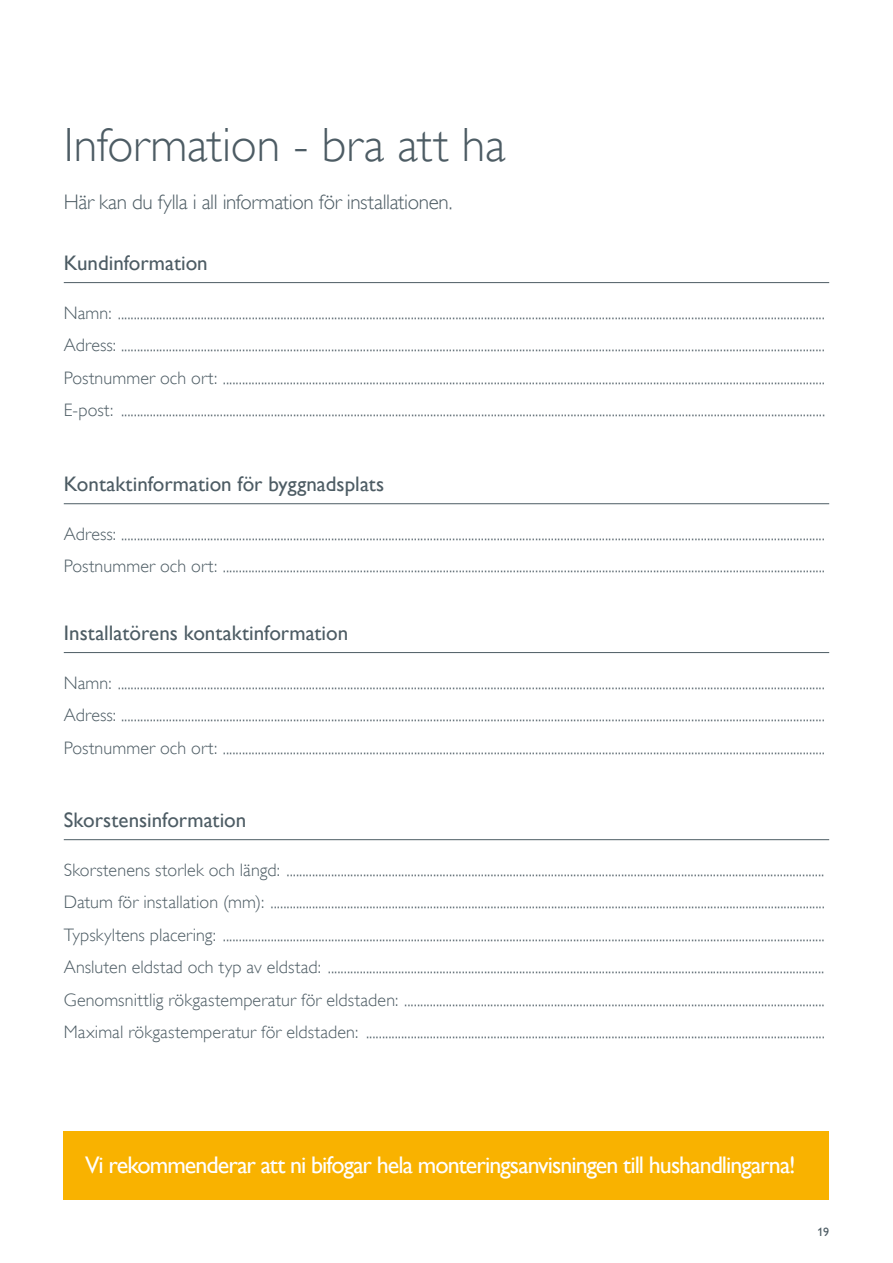
<style>
.page{position:relative;width:893px;height:1263px;background:#fff}
.page>*{position:absolute;margin:0;border:0;box-sizing:border-box;transform-origin:0 0}
.t1{font:300 48px "Gill Alt One";letter-spacing:-.005em;color:#4d5c64}
.t2{font:24px "Gill Alt One";letter-spacing:-.04em;color:#fff}
.t3{font:21px "Gill Alt One";color:#4d5c64}
.t4{font:300 21px "Gill Alt One";letter-spacing:-.015em;color:#4d5c64}
.t5{font:300 18px/32.5px "Gill Alt One";letter-spacing:.005em;color:#4d5c64;text-align:justify}
.t6{font:12px "Gill Alt One";color:#4d5c64}
</style>
<div class="page">
<div style="left:64px;top:1131px;width:765px;height:68px;background:#f9b200"></div>
<hr style="left:64px;top:839px;width:765px;height:1px;background:#4d5c64">
<hr style="left:64px;top:503px;width:765px;height:1px;background:#4d5c64">
<hr style="left:64px;top:652px;width:765px;height:1px;background:#4d5c64">
<hr style="left:64px;top:282px;width:765px;height:1px;background:#4d5c64">
<h1 class="t1" style="left:64px;top:125px;width:443px">Information - bra att ha</h1>
<p class="t4" style="left:64px;top:193px;width:390px">Här kan du fylla i all information för installationen.</p>
<p class="t3" style="left:64px;top:254px;width:145px">Kundinformation</p>
<p class="t5" style="left:64px;top:298px;width:763px">Namn: ..............................................................................................................................................................................................................................<br>Adress: .............................................................................................................................................................................................................................<br>Postnummer och ort: .............................................................................................................................................................................................<br>E-post: .............................................................................................................................................................................................................................</p>
<p class="t3" style="left:64px;top:475px;width:322px">Kontaktinformation för byggnadsplats</p>
<p class="t5" style="left:64px;top:519px;width:763px">Adress: .............................................................................................................................................................................................................................<br>Postnummer och ort: .............................................................................................................................................................................................</p>
<p class="t3" style="left:64px;top:624px;width:286px">Installatörens kontaktinformation</p>
<p class="t5" style="left:64px;top:668px;width:763px">Namn: ..............................................................................................................................................................................................................................<br>Adress: .............................................................................................................................................................................................................................<br>Postnummer och ort: .............................................................................................................................................................................................</p>
<p class="t3" style="left:64px;top:811px;width:184px">Skorstensinformation</p>
<p class="t5" style="left:64px;top:855px;width:763px">Skorstenens storlek och längd: .........................................................................................................................................................................<br>Datum för installation (mm): ..............................................................................................................................................................................<br>Typskyltens placering: .............................................................................................................................................................................................<br>Ansluten eldstad och typ av eldstad: ............................................................................................................................................................<br>Genomsnittlig rökgastemperatur för eldstaden: ....................................................................................................................................<br>Maximal rökgastemperatur för eldstaden: ................................................................................................................................................</p>
<h2 class="t2" style="left:85px;top:1155px;width:712px">Vi rekommenderar att ni bifogar hela monteringsanvisningen till hushandlingarna!</h2>
<p class="t6" style="left:817px;top:1227px;width:13px">19</p>
</div>
